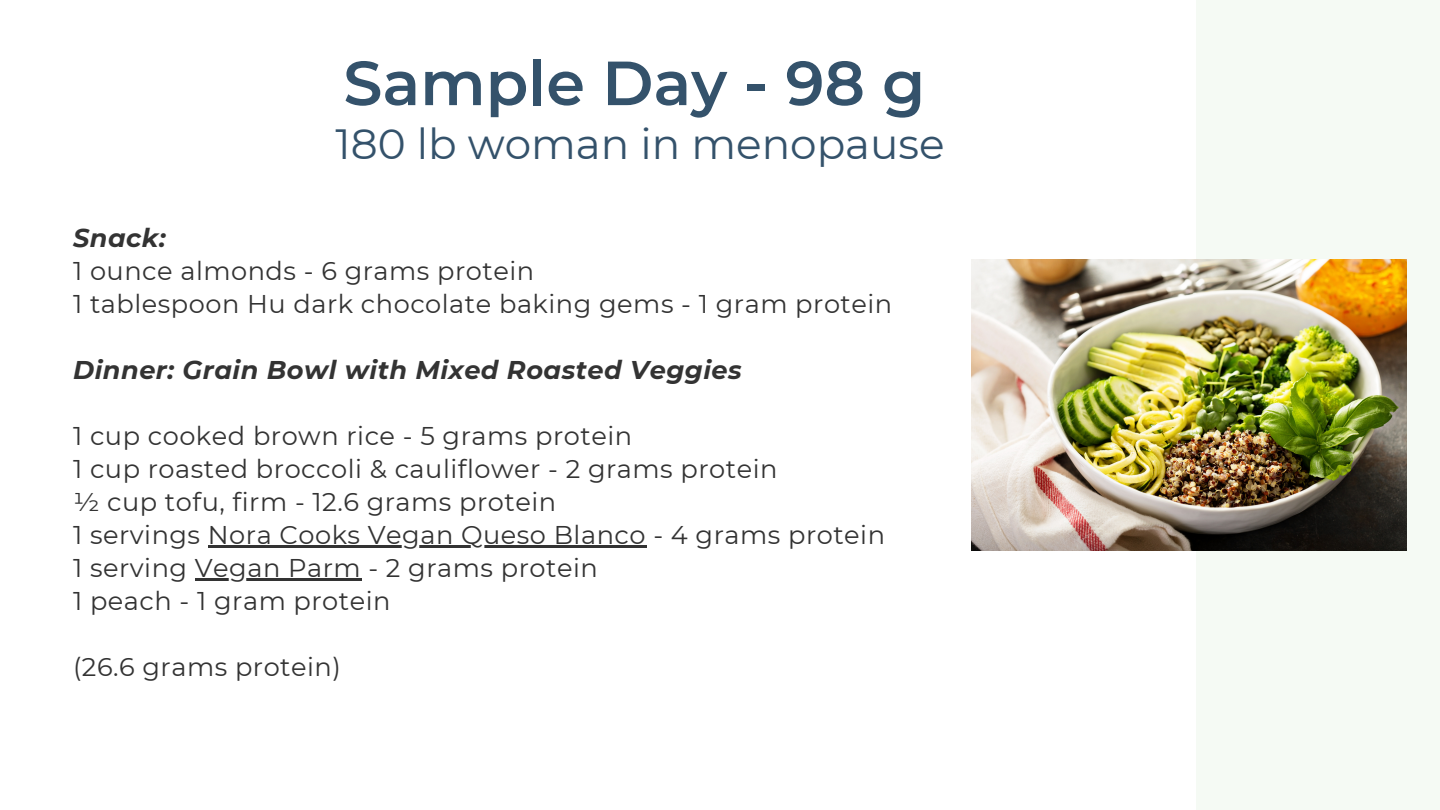
<style>
.page{position:relative;width:1440px;height:810px;background:#fff}
.page>*{position:absolute;margin:0;border:0;box-sizing:border-box;transform-origin:0 0}
.t1{font:600 62.2px "Montserrat";color:#34526b}
.t2{font:42.2px "Montserrat";color:#34526b}
.t3{font:25.7px "Montserrat";letter-spacing:.02em;color:#333}
.t4{font:italic 700 25.7px "Montserrat";letter-spacing:.02em;color:#333}
</style>
<div class="page">
<div style="left:1196px;top:0;width:244px;height:810px;background:#f5faf4"></div>
<img style="left:971px;top:260px;width:435px;height:290px">
<hr style="left:208px;top:545px;width:438px;height:2px;background:#333">
<hr style="left:195px;top:578px;width:166px;height:2px;background:#333">
<p class="t1" style="left:343px;top:45px;width:583px">Sample Day - 98 g</p>
<p class="t2" style="left:336px;top:118px;width:611px">180 lb woman in menopause</p>
<p class="t4" style="left:73px;top:222px;width:94px">Snack:</p>
<p class="t3" style="left:73px;top:255px;width:463px">1 ounce almonds - 6 grams protein</p>
<p class="t3" style="left:73px;top:288px;width:821px">1 tablespoon Hu dark chocolate baking gems - 1 gram protein</p>
<p class="t4" style="left:73px;top:354px;width:670px">Dinner: Grain Bowl with Mixed Roasted Veggies</p>
<p class="t3" style="left:73px;top:420px;width:561px">1 cup cooked brown rice - 5 grams protein</p>
<p class="t3" style="left:73px;top:453px;width:706px">1 cup roasted broccoli &amp; cauliflower - 2 grams protein</p>
<p class="t3" style="left:73px;top:486px;width:485px">½ cup tofu, firm - 12.6 grams protein</p>
<p class="t3" style="left:73px;top:519px;width:814px">1 servings Nora Cooks Vegan Queso Blanco - 4 grams protein</p>
<p class="t3" style="left:73px;top:552px;width:526px">1 serving Vegan Parm - 2 grams protein</p>
<p class="t3" style="left:73px;top:585px;width:319px">1 peach - 1 gram protein</p>
<p class="t3" style="left:73px;top:651px;width:269px">(26.6 grams protein)</p>
</div>
